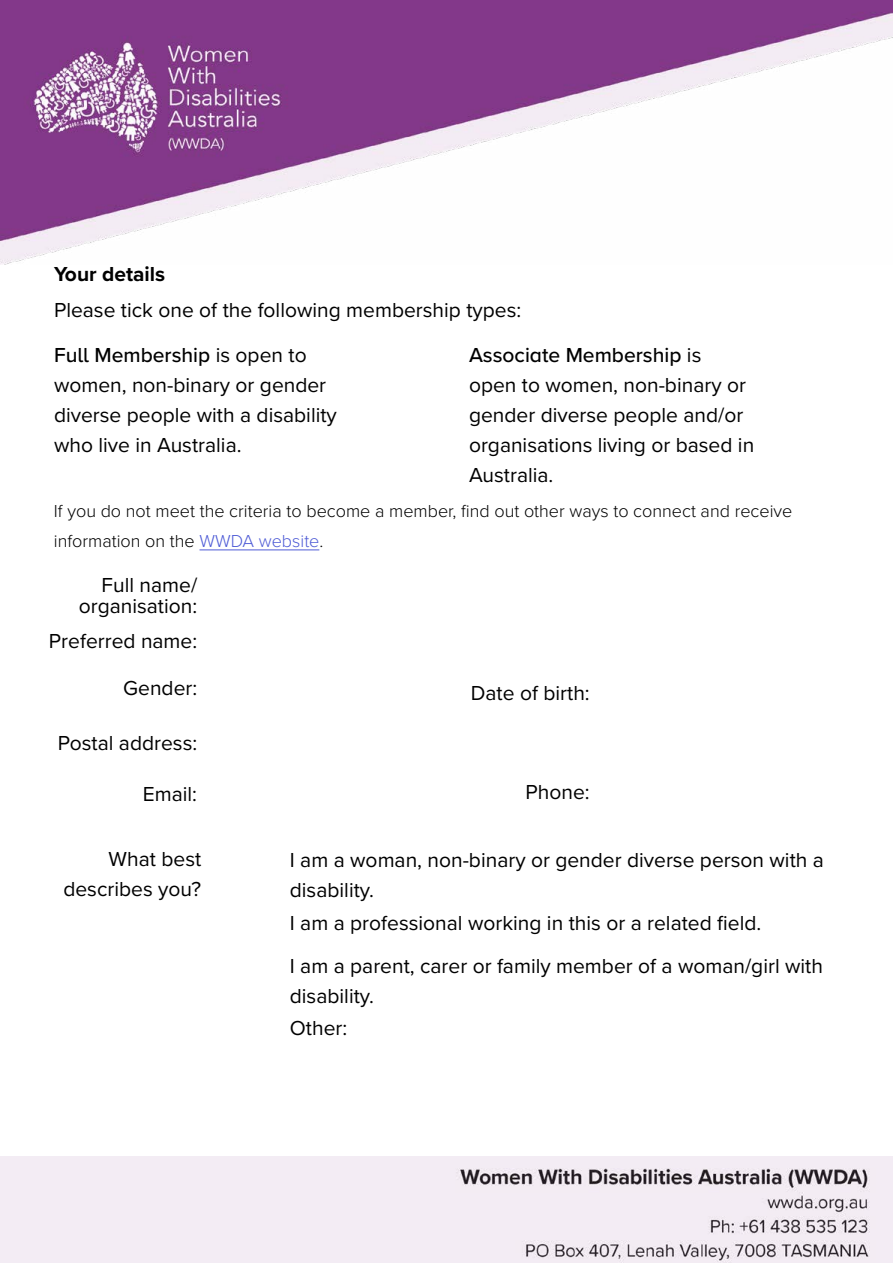
<style>
.page{position:relative;width:893px;height:1263px;background:#fff}
.page>*{position:absolute;margin:0;border:0;box-sizing:border-box;transform-origin:0 0}
.t1{font:21px/30px "Proxima Nova";color:#000}
.t2{font:700 21px "Proxima Nova";color:#000}
.t3{font:300 18px/30px "Proxima Nova";color:#000}
.s1{font-family:"Proxima Nova A";font-weight:500}
.s2{color:#4f5cd6}
</style>
<div class="page">
<img style="left:0;top:0;width:893px;height:264px">
<hr style="left:200px;top:549px;width:119px;height:1px;background:#4f5cd6">
<img style="left:0;top:1156px;width:893px;height:107px">
<p class="t2" style="left:54px;top:258px;width:113px">Your details</p>
<p class="t1" style="left:54px;top:294px;width:469px">Please tick one of the following membership types:</p>
<p class="t1" style="left:54px;top:339px;width:284px"><span class="s1">Full Membership</span> is open to women, non-binary or gender diverse people with a disability who live in Australia.</p>
<p class="t1" style="left:469px;top:339px;width:287px"><span class="s1">Associate Membership</span> is<br>open to women, non-binary or gender diverse people and/or organisations living or based in<br>Australia.</p>
<p class="t3" style="left:54px;top:495px;width:740px">If you do not meet the criteria to become a member, find out other ways to connect and receive information on the <span class="s2">WWDA website</span>.</p>
<p class="t1" style="left:79px;top:574px;width:120px;line-height:21px;text-align:right">Full name/ organisation:</p>
<p class="t1" style="left:49px;top:625px;width:150px">Preferred name:</p>
<p class="t1" style="left:123px;top:672px;width:76px">Gender:</p>
<p class="t1" style="left:58px;top:727px;width:141px">Postal address:</p>
<p class="t1" style="left:471px;top:677px;width:120px">Date of birth:</p>
<p class="t1" style="left:143px;top:778px;width:56px">Email:</p>
<p class="t1" style="left:526px;top:776px;width:66px">Phone:</p>
<p class="t1" style="left:63px;top:843px;width:139px;text-align:right">What best describes you?</p>
<p class="t1" style="left:290px;top:844px;width:536px">I am a woman, non-binary or gender diverse person with a disability.</p>
<p class="t1" style="left:290px;top:907px;width:473px">I am a professional working in this or a related field.</p>
<p class="t1" style="left:290px;top:950px;width:535px">I am a parent, carer or family member of a woman/girl with disability.</p>
<p class="t1" style="left:290px;top:1012px;width:59px">Other:</p>
</div>
